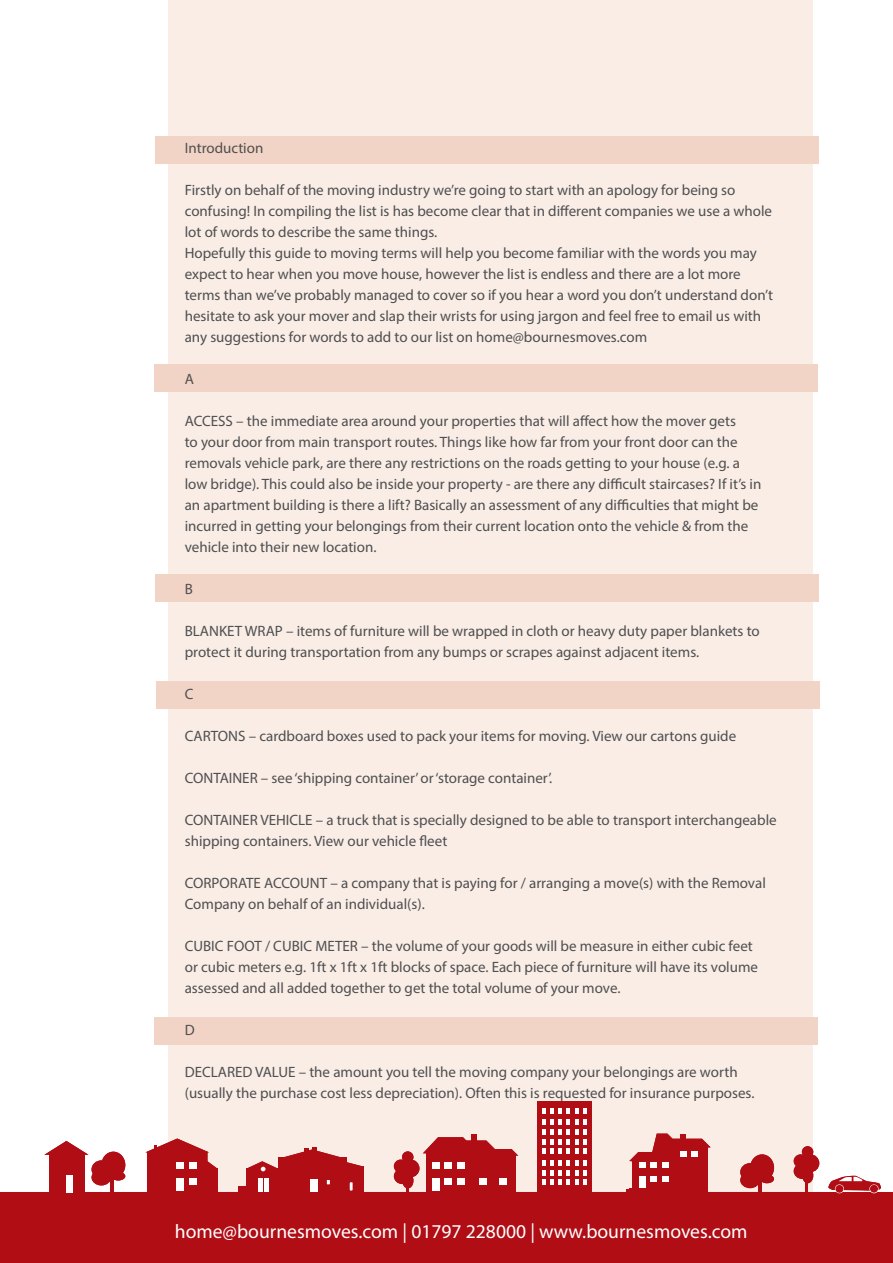
<style>
.page{position:relative;width:893px;height:1263px;background:#fff}
.page>*{position:absolute;margin:0;border:0;box-sizing:border-box;transform-origin:0 0}
.t1{font:19.65px "Myriad Pro";color:#fff}
.t2{font:18px "Myriad Pro";color:#fff}
.t3{font:15px/21px "Myriad Pro";color:#4e4f50}
</style>
<div class="page">
<div style="left:168px;top:0;width:644px;height:1263px;background:#faede6"></div>
<div style="left:155px;top:136px;width:664px;height:28px;background:#f2d4c6"></div>
<div style="left:156px;top:681px;width:663px;height:28px;background:#f2d4c6"></div>
<div style="left:155px;top:364px;width:663px;height:28px;background:#f2d4c6"></div>
<div style="left:156px;top:574px;width:663px;height:28px;background:#f2d4c6"></div>
<div style="left:154px;top:1017px;width:664px;height:28px;background:#f2d4c6"></div>
<div style="left:0;top:1192px;width:893px;height:71px;background:#b00d15"></div>
<div style="left:740px;top:1163px;width:20px;height:18px;background:#b00d15;border-radius:50%"></div>
<div style="left:740px;top:1172px;width:20px;height:16px;background:#b00d15;border-radius:50%"></div>
<div style="left:750px;top:1154px;width:24px;height:27px;background:#b00d15;border-radius:50%"></div>
<div style="left:760px;top:1174px;width:14px;height:9px;background:#b00d15;border-radius:50%"></div>
<hr style="left:758px;top:1177px;width:4px;height:20px;background:#b00d15">
<div style="left:802px;top:1146px;width:11px;height:11px;background:#b00d15;border-radius:50%"></div>
<div style="left:794px;top:1154px;width:14px;height:14px;background:#b00d15;border-radius:50%"></div>
<div style="left:802px;top:1154px;width:17px;height:18px;background:#b00d15;border-radius:50%"></div>
<div style="left:794px;top:1163px;width:17px;height:16px;background:#b00d15;border-radius:50%"></div>
<div style="left:802px;top:1168px;width:11px;height:15px;background:#b00d15;border-radius:50%"></div>
<hr style="left:805px;top:1175px;width:3px;height:22px;background:#b00d15">
<svg style="left:828px;top:1175px;width:53px;height:17px"></svg>
<svg style="left:835px;top:1184px;width:9px;height:9px"></svg>
<svg style="left:869px;top:1184px;width:9px;height:9px"></svg>
<div style="left:835px;top:1185px;width:8px;height:8px;background:#b00d15;border-radius:50%"></div>
<div style="left:870px;top:1185px;width:8px;height:8px;background:#b00d15;border-radius:50%"></div>
<div style="left:50px;top:1154px;width:35px;height:43px;background:#b00d15"></div>
<div style="left:182px;top:1168px;width:35px;height:43px;background:#b00d15"></div>
<div style="left:239px;top:1186px;width:35px;height:43px;background:#b00d15"></div>
<div style="left:247px;top:1168px;width:35px;height:43px;background:#b00d15"></div>
<div style="left:278px;top:1157px;width:68px;height:44px;background:#b00d15"></div>
<div style="left:329px;top:1167px;width:35px;height:42px;background:#b00d15"></div>
<div style="left:426px;top:1153px;width:89px;height:43px;background:#b00d15"></div>
<div style="left:632px;top:1159px;width:35px;height:43px;background:#b00d15"></div>
<div style="left:659px;top:1146px;width:48px;height:47px;background:#b00d15"></div>
<svg style="left:44px;top:1141px;width:45px;height:14px"></svg>
<svg style="left:423px;top:1134px;width:95px;height:22px"></svg>
<svg style="left:145px;top:1138px;width:72px;height:63px"></svg>
<div style="left:537px;top:1101px;width:55px;height:96px;background:#b00d15"></div>
<div style="left:66px;top:1175px;width:7px;height:17px;background:#fff"></div>
<div style="left:639px;top:1177px;width:6px;height:11px;background:#fff"></div>
<svg style="left:626px;top:1188px;width:6px;height:5px"></svg>
<svg style="left:542px;top:1108px;width:44px;height:5px"></svg>
<svg style="left:542px;top:1119px;width:44px;height:35px"></svg>
<svg style="left:542px;top:1160px;width:44px;height:25px"></svg>
<svg style="left:651px;top:1177px;width:17px;height:5px"></svg>
<svg style="left:629px;top:1133px;width:82px;height:35px"></svg>
<div style="left:432px;top:1162px;width:7px;height:6px;background:#fff"></div>
<div style="left:445px;top:1162px;width:7px;height:6px;background:#fff"></div>
<div style="left:458px;top:1162px;width:7px;height:6px;background:#fff"></div>
<div style="left:432px;top:1178px;width:7px;height:13px;background:#fff"></div>
<div style="left:445px;top:1178px;width:7px;height:7px;background:#fff"></div>
<div style="left:458px;top:1178px;width:7px;height:7px;background:#fff"></div>
<div style="left:479px;top:1178px;width:7px;height:7px;background:#fff"></div>
<div style="left:500px;top:1178px;width:7px;height:7px;background:#fff"></div>
<div style="left:177px;top:1162px;width:7px;height:6px;background:#fff"></div>
<div style="left:190px;top:1162px;width:7px;height:6px;background:#fff"></div>
<div style="left:177px;top:1178px;width:7px;height:13px;background:#fff"></div>
<div style="left:190px;top:1178px;width:7px;height:6px;background:#fff"></div>
<div style="left:258px;top:1178px;width:5px;height:13px;background:#fff"></div>
<div style="left:264px;top:1178px;width:5px;height:13px;background:#fff"></div>
<div style="left:310px;top:1179px;width:7px;height:12px;background:#fff"></div>
<svg style="left:248px;top:1147px;width:116px;height:38px"></svg>
<div style="left:325px;top:1178px;width:7px;height:8px;border:2px solid #b00d15"></div>
<div style="left:348px;top:1181px;width:6px;height:11px;border:2px solid #b00d15"></div>
<div style="left:92px;top:1160px;width:19px;height:18px;background:#b00d15;border-radius:50%"></div>
<div style="left:92px;top:1169px;width:19px;height:16px;background:#b00d15;border-radius:50%"></div>
<div style="left:101px;top:1152px;width:24px;height:26px;background:#b00d15;border-radius:50%"></div>
<div style="left:111px;top:1172px;width:14px;height:8px;background:#b00d15;border-radius:50%"></div>
<hr style="left:110px;top:1174px;width:3px;height:20px;background:#b00d15">
<div style="left:402px;top:1151px;width:11px;height:12px;background:#b00d15;border-radius:50%"></div>
<div style="left:394px;top:1159px;width:14px;height:14px;background:#b00d15;border-radius:50%"></div>
<div style="left:402px;top:1159px;width:17px;height:18px;background:#b00d15;border-radius:50%"></div>
<div style="left:394px;top:1168px;width:17px;height:16px;background:#b00d15;border-radius:50%"></div>
<div style="left:402px;top:1173px;width:11px;height:15px;background:#b00d15;border-radius:50%"></div>
<hr style="left:406px;top:1181px;width:3px;height:21px;background:#b00d15">
<p class="t3" style="left:185px;top:137px;width:80px">Introduction</p>
<p class="t3" style="left:185px;top:179px;width:589px">Firstly on behalf of the moving industry we’re going to start with an apology for being so confusing! In compiling the list is has become clear that in different companies we use a whole lot of words to describe the same things.</p>
<p class="t3" style="left:185px;top:242px;width:590px">Hopefully this guide to moving terms will help you become familiar with the words you may expect to hear when you move house, however the list is endless and there are a lot more terms than we’ve probably managed to cover so if you hear a word you don’t understand don’t hesitate to ask your mover and slap their wrists for using jargon and feel free to email us with any suggestions for words to add to our list on home@bournesmoves.com</p>
<p class="t3" style="left:185px;top:368px;width:11px">A</p>
<p class="t3" style="left:185px;top:410px;width:578px">ACCESS – the immediate area around your properties that will affect how the mover gets<br>to your door from main transport routes. Things like how far from your front door can the removals vehicle park, are there any restrictions on the roads getting to your house (e.g. a low bridge). This could also be inside your property - are there any difficult staircases? If it’s in an apartment building is there a lift? Basically an assessment of any difficulties that might be incurred in getting your belongings from their current location onto the vehicle &amp; from the vehicle into their new location.</p>
<p class="t3" style="left:185px;top:578px;width:10px">B</p>
<p class="t3" style="left:185px;top:620px;width:576px">BLANKET WRAP – items of furniture will be wrapped in cloth or heavy duty paper blankets to protect it during transportation from any bumps or scrapes against adjacent items.</p>
<p class="t3" style="left:185px;top:683px;width:10px">C</p>
<p class="t3" style="left:185px;top:725px;width:553px">CARTONS – cardboard boxes used to pack your items for moving. View our cartons guide</p>
<p class="t3" style="left:185px;top:767px;width:369px">CONTAINER – see ‘shipping container’ or ‘storage container’.</p>
<p class="t3" style="left:185px;top:809px;width:593px">CONTAINER VEHICLE – a truck that is specially designed to be able to transport interchangeable shipping containers. View our vehicle fleet</p>
<p class="t3" style="left:185px;top:872px;width:583px">CORPORATE ACCOUNT – a company that is paying for / arranging a move(s) with the Removal<br>Company on behalf of an individual(s).</p>
<p class="t3" style="left:185px;top:935px;width:575px">CUBIC FOOT / CUBIC METER – the volume of your goods will be measure in either cubic feet or cubic meters e.g. 1ft x 1ft x 1ft blocks of space. Each piece of furniture will have its volume assessed and all added together to get the total volume of your move.</p>
<p class="t3" style="left:185px;top:1019px;width:11px">D</p>
<p class="t3" style="left:185px;top:1061px;width:571px">DECLARED VALUE – the amount you tell the moving company your belongings are worth (usually the purchase cost less depreciation). Often this is requested for insurance purposes.</p>
<p class="t1" style="left:175px;top:1219px;width:574px">home@bournesmoves.com | 01797 228000 | www.bournesmoves.com</p>
<p class="t2" style="left:177px;top:1222px;width:521px">home@bournes .co.uk - 0845 070 2007 - www.bounesmoves .com</p>
</div>
